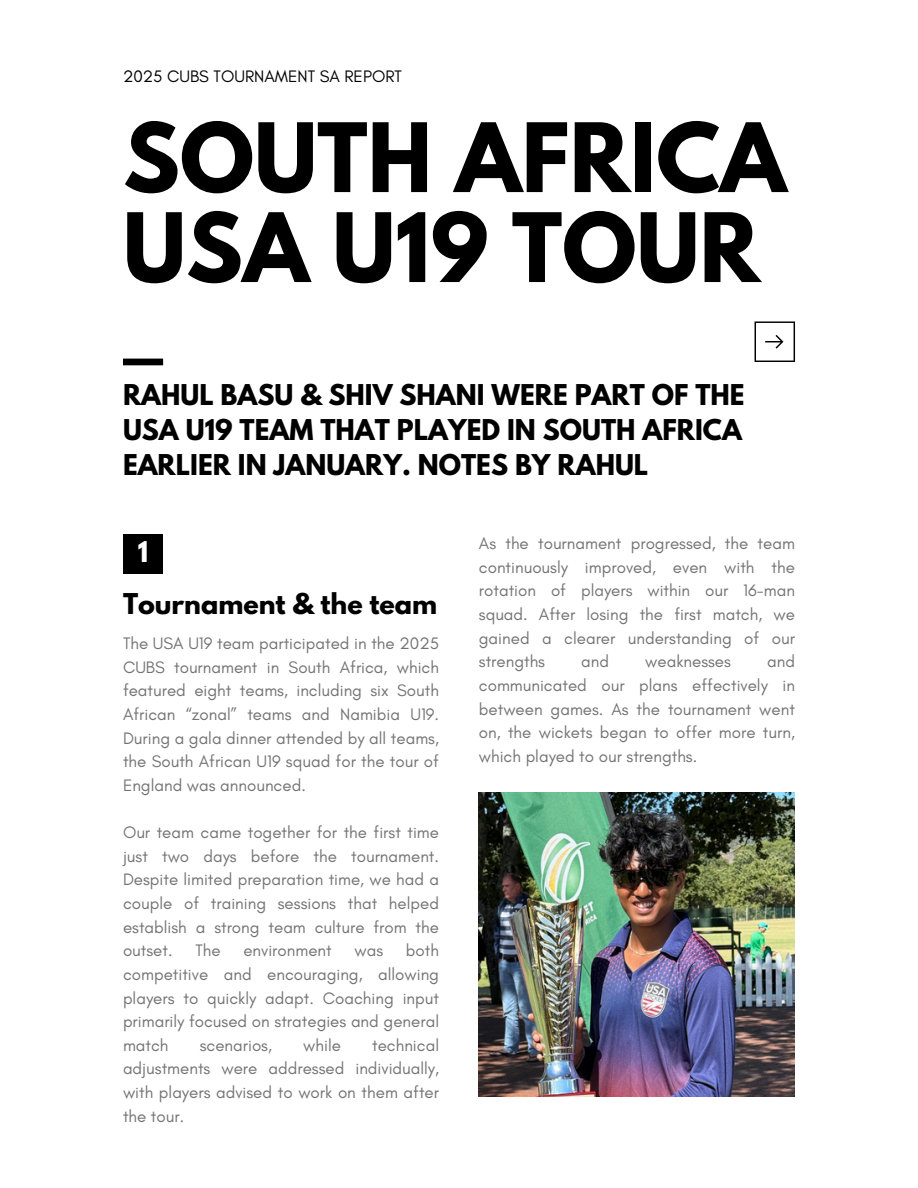
<style>
.page{position:relative;width:918px;height:1188px;background:#fff}
.page>*{position:absolute;margin:0;border:0;box-sizing:border-box;transform-origin:0 0}
.t1{font:700 84.6px/90px "League Spartan";color:#000}
.t2{font:700 25.35px/35px "League Spartan";color:#000;text-align:justify}
.t3{font:700 25.35px "League Spartan";color:#fff}
.t4{font:16.95px/23.7px "Glacial Indifference";color:#737373;text-align:justify}
.t5{font:16.95px "Glacial Indifference";color:#000}
</style>
<div class="page">
<div style="left:123px;top:359px;width:40px;height:6px;background:#000"></div>
<svg style="left:755px;top:321px;width:40px;height:41px"></svg>
<div style="left:123px;top:534px;width:40px;height:40px;background:#000"></div>
<img style="left:479px;top:793px;width:316px;height:304px">
<h1 class="t5" style="left:123px;top:66px;width:281px">2025 CUBS TOURNAMENT SA REPORT</h1>
<h4 class="t1" style="left:123px;top:124px;width:665px">SOUTH AFRICA<br>USA U19 TOUR</h4>
<p class="t2" style="left:123px;top:381px;width:623px">RAHUL BASU &amp; SHIV SHANI WERE PART OF THE USA U19 TEAM THAT PLAYED IN SOUTH AFRICA EARLIER IN JANUARY. NOTES BY RAHUL</p>
<h2 class="t3" style="left:138px;top:539px;width:12px">1</h2>
<p class="t2" style="left:123px;top:589px;width:316px">Tournament &amp; the team</p>
<p class="t4" style="left:123px;top:631px;width:318px">The USA U19 team participated in the 2025<br>CUBS tournament in South Africa, which featured eight teams, including six South African “zonal” teams and Namibia U19.<br>During a gala dinner attended by all teams, the South African U19 squad for the tour of England was announced.</p>
<h3 class="t4" style="left:123px;top:820px;width:318px">Our team came together for the first time just two days before the tournament.<br>Despite limited preparation time, we had a couple of training sessions that helped establish a strong team culture from the outset.</h3>
<h3 class="t4" style="left:123px;top:939px;width:318px;text-indent:283px">both competitive and encouraging, allowing players to quickly adapt. Coaching input primarily focused on strategies and general match</h3>
<h3 class="t4" style="left:195px;top:939px;width:27px">The</h3>
<h3 class="t4" style="left:243px;top:939px;width:90px">environment</h3>
<h3 class="t4" style="left:354px;top:939px;width:30px">was</h3>
<h3 class="t4" style="left:123px;top:1033px;width:318px;text-indent:249px">technical adjustments were addressed individually, with players advised to work on them after the tour.</h3>
<h3 class="t4" style="left:200px;top:1033px;width:74px">scenarios,</h3>
<h3 class="t4" style="left:303px;top:1033px;width:39px">while</h3>
<p class="t4" style="left:479px;top:531px;width:318px">As the tournament progressed, the team continuously improved, even with the rotation of players within our 16-man squad. After losing the first match, we gained a clearer understanding of our strengths</p>
<p class="t4" style="left:479px;top:650px;width:318px;text-indent:288px">and communicated our plans effectively in between games. As the tournament went on, the wickets began to offer more turn, which played to our strengths.</p>
<p class="t4" style="left:581px;top:650px;width:29px">and</p>
<p class="t4" style="left:645px;top:650px;width:87px">weaknesses</p>
</div>
